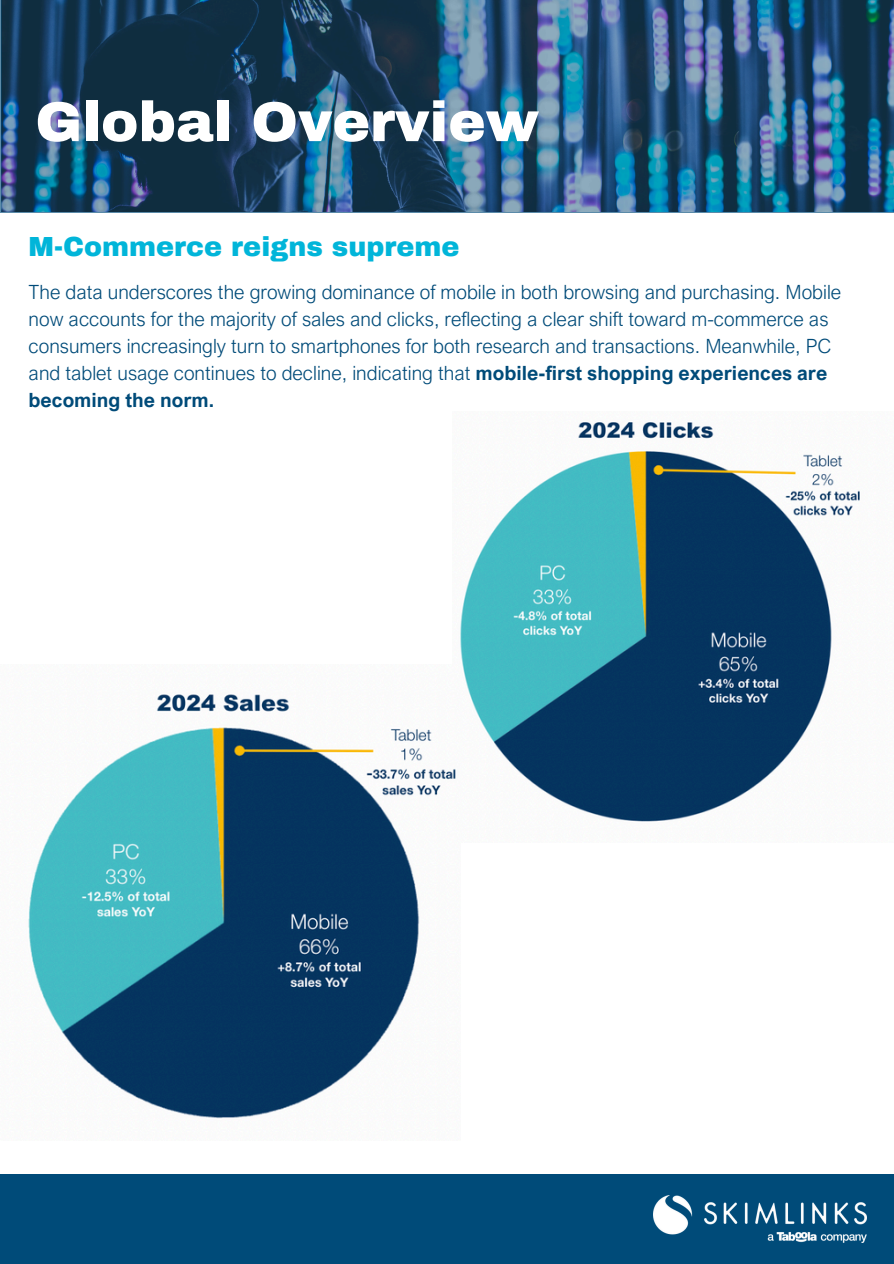
<style>
.page{position:relative;width:894px;height:1264px;background:#fff}
.page>*{position:absolute;margin:0;border:0;box-sizing:border-box;transform-origin:0 0}
.t1{font:900 56.25px "Archivo";color:#fff}
.t2{font:900 27px "Archivo";color:#01b5d9}
.t3{font:300 19.65px/27px "Arial Nova";color:#004b79}
.s1{font-weight:700}
</style>
<div class="page">
<div style="left:0;top:1174px;width:893px;height:89px;background:#004b79"></div>
<img style="left:653px;top:1195px;width:212px;height:47px">
<svg style="left:0;top:0;width:893px;height:213px;background:#285475"></svg>
<img style="left:460px;top:422px;width:400px;height:400px">
<img style="left:28px;top:664px;width:433px;height:455px">
<p class="t1" style="left:35px;top:92px;width:505px">Global Overview</p>
<p class="t2" style="left:29px;top:233px;width:432px">M-Commerce reigns supreme</p>
<p class="t3" style="left:29px;top:278px;width:813px">The data underscores the growing dominance of mobile in both browsing and purchasing. Mobile now accounts for the majority of sales and clicks, reflecting a clear shift toward m-commerce as consumers increasingly turn to smartphones for both research and transactions. Meanwhile, PC and tablet usage continues to decline, indicating that <span class="s1">mobile-first shopping experiences are becoming the norm.</span></p>
</div>
